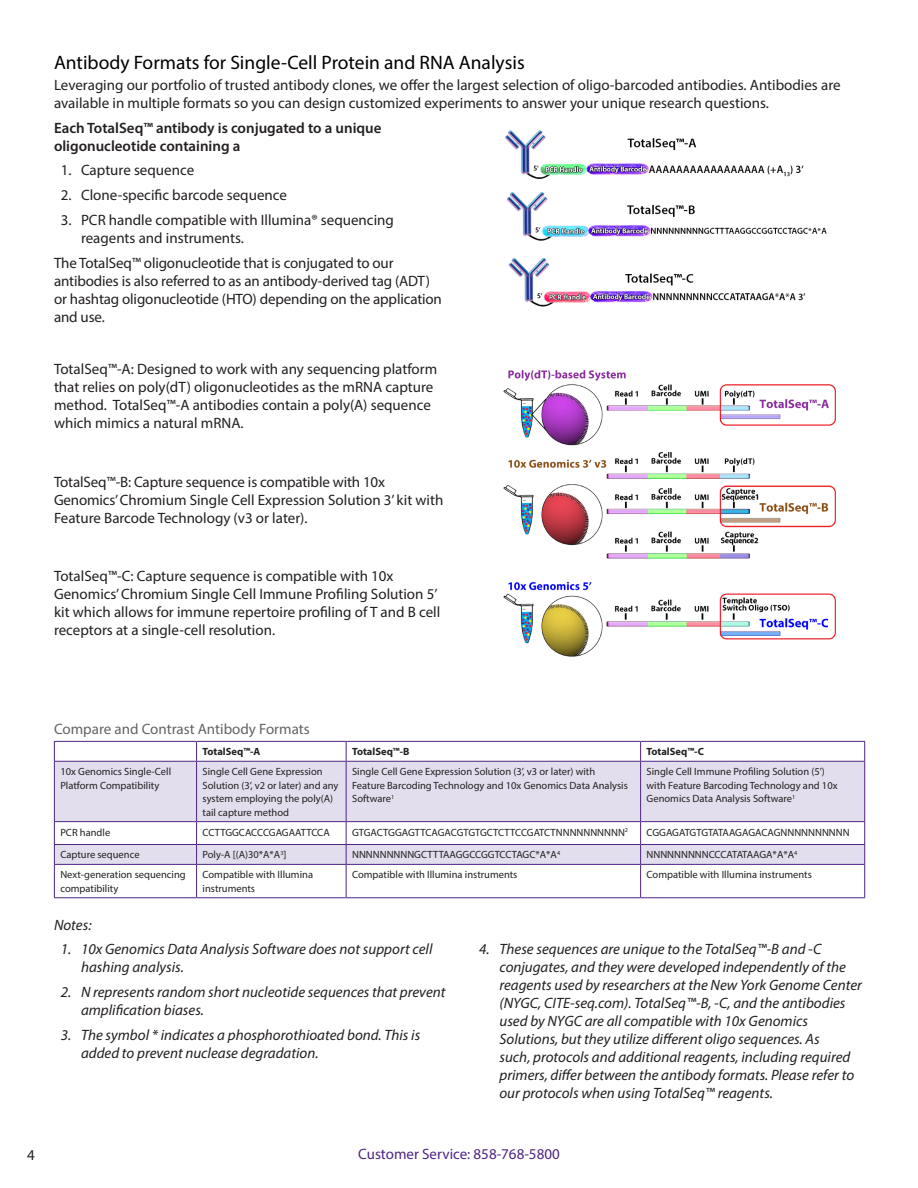
<style>
.page{position:relative;width:918px;height:1188px;background:#fff}
.page>*{position:absolute;margin:0;border:0;box-sizing:border-box;transform-origin:0 0}
.Subhead{font:19.5px "Myriad Pro";color:#000001}
.copy{font:15px/18px "Myriad Pro";color:#231f20}
.Copy_regular__sub-su{font:italic 15px/18px "Myriad Pro";color:#231f20}
.Copy_regular__sub-su-2{font:600 15px/18px "Myriad Pro";color:#231f20}
.table_header{font:15px "Myriad Pro";color:#636366}
.t1{font:15px "Myriad Pro";color:#4e2582}
.List{font:10.5px/13.5px "Myriad Pro";color:#231f20}
.list_table_header{font:700 10.5px "Myriad Pro";color:#231f20}
</style>
<div class="page">
<img style="left:505px;top:130px;width:322px;height:177px">
<img style="left:503px;top:370px;width:333px;height:287px">
<div style="left:55px;top:762px;width:809px;height:59px;background:#e3deed"></div>
<svg style="left:55px;top:822px;width:809px;height:75px"></svg>
<hr style="left:54px;top:741px;width:143px;height:1px;background:#4e2582">
<svg style="left:54px;top:742px;width:1px;height:19px"></svg>
<hr style="left:197px;top:741px;width:149px;height:1px;background:#4e2582">
<svg style="left:196px;top:742px;width:1px;height:19px"></svg>
<hr style="left:346px;top:741px;width:295px;height:1px;background:#4e2582">
<svg style="left:346px;top:742px;width:1px;height:19px"></svg>
<hr style="left:641px;top:741px;width:224px;height:1px;background:#4e2582">
<svg style="left:640px;top:742px;width:1px;height:19px"></svg>
<svg style="left:864px;top:742px;width:1px;height:19px"></svg>
<hr style="left:54px;top:761px;width:143px;height:1px;background:#4e2582">
<hr style="left:54px;top:762px;width:1px;height:59px;background:#4e2582">
<hr style="left:197px;top:761px;width:149px;height:1px;background:#4e2582">
<hr style="left:196px;top:762px;width:1px;height:59px;background:#4e2582">
<hr style="left:346px;top:761px;width:295px;height:1px;background:#4e2582">
<hr style="left:346px;top:762px;width:1px;height:59px;background:#4e2582">
<hr style="left:641px;top:761px;width:224px;height:1px;background:#4e2582">
<hr style="left:640px;top:762px;width:1px;height:59px;background:#4e2582">
<hr style="left:864px;top:762px;width:1px;height:59px;background:#4e2582">
<hr style="left:54px;top:821px;width:143px;height:1px;background:#4e2582">
<hr style="left:197px;top:821px;width:149px;height:1px;background:#4e2582">
<hr style="left:346px;top:821px;width:295px;height:1px;background:#4e2582">
<hr style="left:641px;top:821px;width:224px;height:1px;background:#4e2582">
<hr style="left:54px;top:844px;width:143px;height:1px;background:#4e2582">
<svg style="left:54px;top:822px;width:1px;height:42px"></svg>
<hr style="left:197px;top:844px;width:149px;height:1px;background:#4e2582">
<svg style="left:196px;top:822px;width:1px;height:42px"></svg>
<hr style="left:346px;top:844px;width:295px;height:1px;background:#4e2582">
<svg style="left:346px;top:822px;width:1px;height:42px"></svg>
<hr style="left:641px;top:844px;width:224px;height:1px;background:#4e2582">
<svg style="left:640px;top:822px;width:1px;height:42px"></svg>
<svg style="left:864px;top:822px;width:1px;height:42px"></svg>
<hr style="left:54px;top:864px;width:143px;height:1px;background:#4e2582">
<hr style="left:54px;top:865px;width:1px;height:32px;background:#4e2582">
<hr style="left:197px;top:864px;width:149px;height:1px;background:#4e2582">
<hr style="left:196px;top:865px;width:1px;height:32px;background:#4e2582">
<hr style="left:346px;top:864px;width:295px;height:1px;background:#4e2582">
<hr style="left:346px;top:865px;width:1px;height:32px;background:#4e2582">
<hr style="left:641px;top:864px;width:224px;height:1px;background:#4e2582">
<hr style="left:640px;top:865px;width:1px;height:32px;background:#4e2582">
<hr style="left:864px;top:865px;width:1px;height:32px;background:#4e2582">
<hr style="left:54px;top:897px;width:143px;height:1px;background:#4e2582">
<hr style="left:197px;top:897px;width:149px;height:1px;background:#4e2582">
<hr style="left:346px;top:897px;width:295px;height:1px;background:#4e2582">
<hr style="left:641px;top:897px;width:224px;height:1px;background:#4e2582">
<p class="Subhead" style="left:54px;top:50px;width:472px">Antibody Formats for Single-Cell Protein and RNA Analysis</p>
<p class="copy" style="left:54px;top:76px;width:788px">Leveraging our portfolio of trusted antibody clones, we offer the largest selection of oligo-barcoded antibodies. Antibodies are available in multiple formats so you can design customized experiments to answer your unique research questions.</p>
<p class="Copy_regular__sub-su-2" style="left:54px;top:118px;width:329px">Each TotalSeq™ antibody is conjugated to a unique oligonucleotide containing a</p>
<p class="copy" style="left:61px;top:161px;width:135px">1. Capture sequence</p>
<p class="copy" style="left:61px;top:186px;width:228px">2. Clone-specific barcode sequence</p>
<p class="copy" style="left:81px;top:211px;width:314px;text-indent:-20px">3. PCR handle compatible with Illumina® sequencing reagents and instruments.</p>
<p class="copy" style="left:54px;top:253px;width:389px">The TotalSeq™ oligonucleotide that is conjugated to our antibodies is also referred to as an antibody-derived tag (ADT) or hashtag oligonucleotide (HTO) depending on the application and use.</p>
<p class="copy" style="left:54px;top:360px;width:385px">TotalSeq™-A: Designed to work with any sequencing platform that relies on poly(dT) oligonucleotides as the mRNA capture method. TotalSeq™-A antibodies contain a poly(A) sequence which mimics a natural mRNA.</p>
<p class="copy" style="left:54px;top:473px;width:391px">TotalSeq™-B: Capture sequence is compatible with 10x<br>Genomics’ Chromium Single Cell Expression Solution 3’ kit with<br>Feature Barcode Technology (v3 or later).</p>
<p class="copy" style="left:54px;top:567px;width:388px">TotalSeq™-C: Capture sequence is compatible with 10x Genomics’ Chromium Single Cell Immune Profiling Solution 5’ kit which allows for immune repertoire profiling of T and B cell receptors at a single-cell resolution.</p>
<p class="table_header" style="left:54px;top:720px;width:257px">Compare and Contrast Antibody Formats</p>
<p class="list_table_header" style="left:203px;top:745px;width:59px">TotalSeq™-A</p>
<p class="list_table_header" style="left:352px;top:745px;width:59px">TotalSeq™-B</p>
<p class="list_table_header" style="left:647px;top:745px;width:59px">TotalSeq™-C</p>
<p class="List" style="left:60px;top:765px;width:112px">10x Genomics Single-Cell<br>Platform Compatibility</p>
<p class="List" style="left:203px;top:765px;width:137px">Single Cell Gene Expression<br>Solution (3’, v2 or later) and any system employing the poly(A) tail capture method</p>
<p class="List" style="left:352px;top:765px;width:277px">Single Cell Gene Expression Solution (3’, v3 or later) with<br>Feature Barcoding Technology and 10x Genomics Data Analysis<br>Software<sup>1</sup></p>
<p class="List" style="left:647px;top:765px;width:193px">Single Cell Immune Profiling Solution (5’) with Feature Barcoding Technology and 10x<br>Genomics Data Analysis Software<sup>1</sup></p>
<p class="List" style="left:60px;top:825px;width:51px">PCR handle</p>
<p class="List" style="left:203px;top:825px;width:129px">CCTTGGCACCCGAGAATTCCA</p>
<p class="List" style="left:352px;top:825px;width:277px">GTGACTGGAGTTCAGACGTGTGCTCTTCCGATCTNNNNNNNNNN<sup>2</sup></p>
<p class="List" style="left:647px;top:825px;width:205px">CGGAGATGTGTATAAGAGACAGNNNNNNNNNN</p>
<p class="List" style="left:60px;top:848px;width:81px">Capture sequence</p>
<p class="List" style="left:203px;top:848px;width:85px">Poly-A [(A)30*A*A<sup>3</sup>]</p>
<p class="List" style="left:352px;top:848px;width:210px">NNNNNNNNNGCTTTAAGGCCGGTCCTAGC*A*A<sup>4</sup></p>
<p class="List" style="left:647px;top:848px;width:152px">NNNNNNNNNCCCATATAAGA*A*A<sup>4</sup></p>
<p class="List" style="left:60px;top:868px;width:127px">Next-generation sequencing compatibility</p>
<p class="List" style="left:203px;top:868px;width:112px">Compatible with Illumina instruments</p>
<p class="List" style="left:352px;top:868px;width:167px">Compatible with Illumina instruments</p>
<p class="List" style="left:647px;top:868px;width:167px">Compatible with Illumina instruments</p>
<p class="Copy_regular__sub-su" style="left:54px;top:915px;width:39px">Notes:</p>
<p class="Copy_regular__sub-su" style="left:81px;top:940px;width:353px;text-indent:-20px">1. 10x Genomics Data Analysis Software does not support cell hashing analysis.</p>
<p class="Copy_regular__sub-su" style="left:81px;top:983px;width:366px;text-indent:-20px">2. N represents random short nucleotide sequences that prevent amplification biases.</p>
<p class="Copy_regular__sub-su" style="left:81px;top:1026px;width:341px;text-indent:-20px">3. The symbol * indicates a phosphorothioated bond. This is added to prevent nuclease degradation.</p>
<p class="Copy_regular__sub-su" style="left:500px;top:940px;width:364px;text-indent:-20px">4. These sequences are unique to the TotalSeq™-B and -C conjugates, and they were developed independently of the reagents used by researchers at the New York Genome Center (NYGC, CITE-seq.com). TotalSeq™-B, -C, and the antibodies used by NYGC are all compatible with 10x Genomics Solutions, but they utilize different oligo sequences. As<br>such, protocols and additional reagents, including required primers, differ between the antibody formats. Please refer to our protocols when using TotalSeq™ reagents.</p>
<p class="copy" style="left:27px;top:1146px;width:9px">4</p>
<p class="t1" style="left:358px;top:1144px;width:203px">Customer Service: 858-768-5800</p>
</div>
